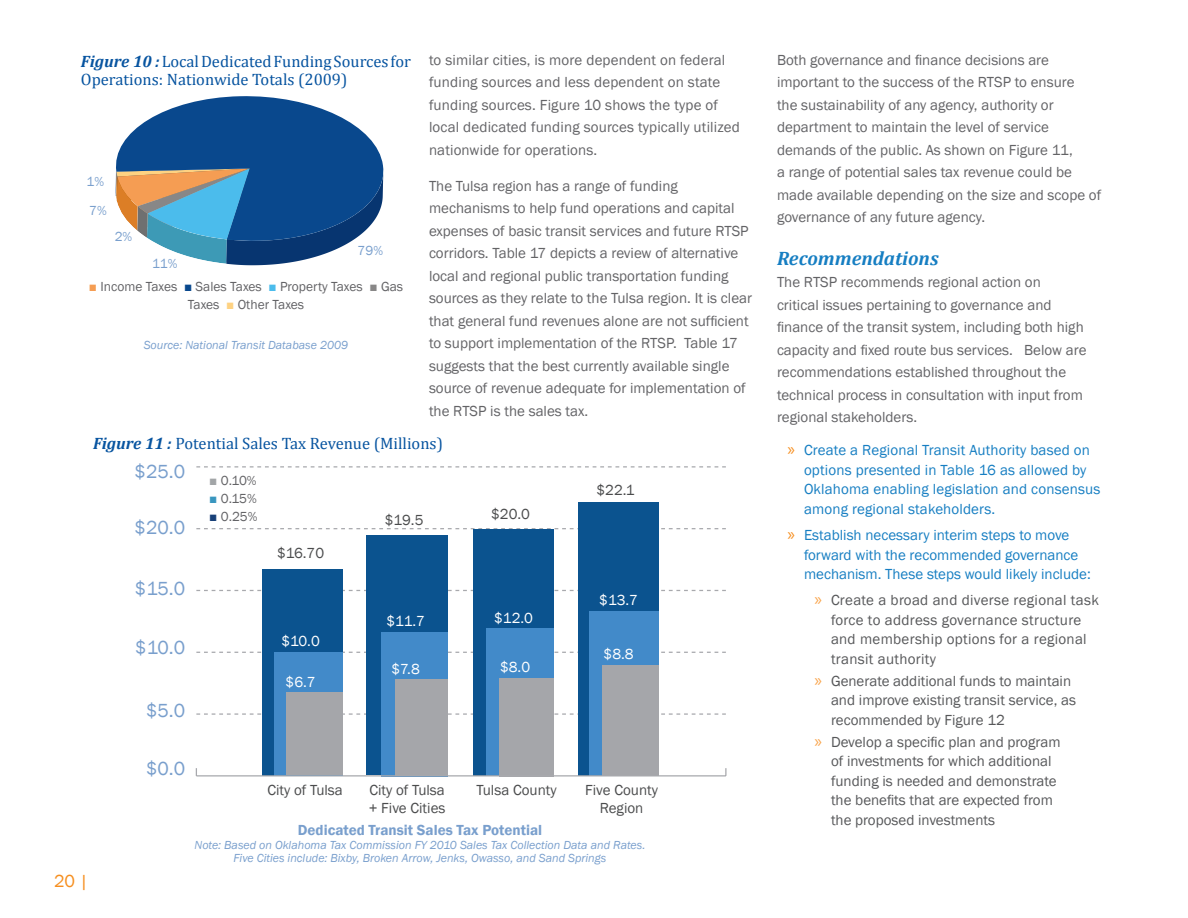
<style>
.page{position:relative;width:1188px;height:918px;background:#fff}
.page>*{position:absolute;margin:0;border:0;box-sizing:border-box;transform-origin:0 0}
.t1{font:19.5px "Franklin Gothic";letter-spacing:-.005em;color:#799fcd}
.t2{font:italic 700 19.5px "Cambria";color:#167ec2}
.t3{font:18px "Franklin Gothic";color:#f68f20}
.t4{font:16.5px/18px "Cambria";color:#0754a0}
.t5{font:15px/22.5px "Franklin Gothic";color:#636366}
.t6{font:15px/19.5px "Franklin Gothic";letter-spacing:.01em;color:#167ec2}
.t7{font:15px/19.5px "Franklin Gothic";color:#57585a}
.t8{font:15px/19.5px "Franklin Gothic";letter-spacing:.02em;color:#57585a}
.t9{font:15px/18px "Franklin Gothic";color:#4b4c4d}
.t10{font:15px "Franklin Gothic";letter-spacing:-.01em;color:#fff}
.t11{font:600 15px "Franklin Gothic";color:#799fcd}
.t12{font:13.5px/18.3px "Franklin Gothic";color:#636366;text-align:center}
.t13{font:13.5px/28.5px "Franklin Gothic";color:#799fcd}
.t14{font:italic 12px/13.5px "Franklin Gothic";color:#799fcd;text-align:center}
.s1{font-weight:700;font-style:italic}
.s2{color:#f59d53}
.s3{color:#09488d}
.s4{color:#4bbcec}
.s5{color:#888787}
.s6{color:#fed282}
.s7{color:#a2a5a7}
.s8{color:#3996bf}
.s9{color:#184078}
.s10{font-family:"Myriad Pro";font-size:18px;color:#f68f20}
.s11{font-family:"Myriad Pro";font-size:18px;color:#f9a44b}
</style>
<div class="page">
<svg style="left:115px;top:96px;width:269px;height:169px"></svg>
<svg style="left:196px;top:713px;width:530px;height:2px"></svg>
<svg style="left:196px;top:652px;width:530px;height:1px"></svg>
<svg style="left:196px;top:590px;width:530px;height:1px"></svg>
<svg style="left:196px;top:528px;width:530px;height:1px"></svg>
<svg style="left:196px;top:466px;width:530px;height:2px"></svg>
<div style="left:578px;top:503px;width:81px;height:273px;background:#0b538f"></div>
<div style="left:473px;top:529px;width:81px;height:247px;background:#0b538f"></div>
<div style="left:367px;top:536px;width:81px;height:239px;background:#0b538f"></div>
<div style="left:262px;top:569px;width:81px;height:207px;background:#0b538f"></div>
<div style="left:590px;top:612px;width:69px;height:164px;background:#428ac9"></div>
<div style="left:487px;top:628px;width:67px;height:148px;background:#428ac9"></div>
<div style="left:381px;top:632px;width:67px;height:144px;background:#428ac9"></div>
<div style="left:274px;top:652px;width:69px;height:123px;background:#428ac9"></div>
<div style="left:603px;top:666px;width:56px;height:110px;background:#a5a6aa"></div>
<div style="left:500px;top:678px;width:54px;height:99px;background:#a5a6aa"></div>
<div style="left:395px;top:680px;width:53px;height:96px;background:#a5a6aa"></div>
<div style="left:286px;top:692px;width:57px;height:83px;background:#a5a6aa"></div>
<hr style="left:196px;top:775px;width:530px;height:2px;background:#a8a9ad">
<svg style="left:725px;top:768px;width:2px;height:8px"></svg>
<p class="t4" style="left:81px;top:52px;width:332px"><span class="s1">Figure 10 :</span> Local Dedicated Funding Sources for<br>Operations: Nationwide Totals (2009)</p>
<p class="t13" style="left:86px;top:168px;width:22px">1%<br>7%</p>
<p class="t13" style="left:115px;top:222px;width:19px">2%</p>
<p class="t13" style="left:358px;top:237px;width:27px">79%</p>
<p class="t12" style="left:89px;top:278px;width:316px"><span class="s2">■</span> Income Taxes <span class="s3">■</span> Sales Taxes <span class="s4">■</span> Property Taxes <span class="s5">■</span> Gas<br>Taxes <span class="s6">■</span> Other Taxes</p>
<p class="t13" style="left:152px;top:249px;width:27px">11%</p>
<p class="t14" style="left:144px;top:338px;width:206px">Source: National Transit Database 2009</p>
<p class="t5" style="left:429px;top:49px;width:312px">to similar cities, is more dependent on federal funding sources and less dependent on state funding sources. Figure 10 shows the type of local dedicated funding sources typically utilized nationwide for operations.</p>
<p class="t5" style="left:429px;top:175px;width:325px">The Tulsa region has a range of funding mechanisms to help fund operations and capital expenses of basic transit services and future RTS P corridors. Table 17 depicts a review of alternative local and regional public transportation funding sources as they relate to the Tulsa region. It is clear that general fund revenues alone are not sufficient to support implementation of the RTSP. Table 17 suggests that the best currently available single source of revenue adequate for implementation of the RTS P is the sales tax.</p>
<p class="t4" style="left:93px;top:434px;width:351px"><span class="s1">Figure 11 :</span> Potential Sales Tax Revenue (Millions)</p>
<h1 class="t1" style="left:135px;top:459px;width:52px">$25.0</h1>
<h1 class="t1" style="left:135px;top:515px;width:52px">$20.0</h1>
<h1 class="t1" style="left:135px;top:576px;width:52px">$15.0</h1>
<h1 class="t1" style="left:135px;top:636px;width:51px">$10.0</h1>
<h1 class="t1" style="left:146px;top:699px;width:41px">$5.0</h1>
<h1 class="t1" style="left:146px;top:756px;width:41px">$0.0</h1>
<p class="t12" style="left:209px;top:471px;width:49px"><span class="s7">■</span> 0.10%</p>
<p class="t12" style="left:209px;top:490px;width:49px"><span class="s8">■</span> 0.15%</p>
<p class="t12" style="left:209px;top:508px;width:50px"><span class="s9">■</span> 0.25%</p>
<p class="t9" style="left:277px;top:544px;width:49px">$16.70</p>
<p class="t10" style="left:281px;top:631px;width:40px">$10.0</p>
<p class="t10" style="left:286px;top:673px;width:32px">$6.7</p>
<p class="t9" style="left:385px;top:511px;width:40px">$19.5</p>
<p class="t9" style="left:491px;top:505px;width:40px">$20.0</p>
<p class="t10" style="left:386px;top:612px;width:40px">$11.7</p>
<p class="t10" style="left:494px;top:608px;width:40px">$12.0</p>
<p class="t10" style="left:391px;top:660px;width:30px">$7.8</p>
<p class="t10" style="left:500px;top:658px;width:32px">$8.0</p>
<p class="t9" style="left:596px;top:481px;width:40px">$22.1</p>
<p class="t10" style="left:599px;top:591px;width:40px">$13.7</p>
<p class="t10" style="left:604px;top:645px;width:32px">$8.8</p>
<p class="t9" style="left:267px;top:781px;width:77px">City of Tulsa</p>
<p class="t9" style="left:369px;top:781px;width:78px">City of Tulsa + Five Cities</p>
<p class="t9" style="left:477px;top:781px;width:82px">Tulsa County</p>
<p class="t9" style="left:585px;top:781px;width:74px;text-align:center">Five County<br>Region</p>
<p class="t3" style="left:54px;top:870px;width:36px">20 |</p>
<p class="t11" style="left:298px;top:821px;width:246px">Dedicated Transit Sales Tax Potential</p>
<p class="t14" style="left:195px;top:838px;width:452px">Note: Based on Oklahoma Tax Commission FY 2010 Sales Tax Collection Data and Rates.<br>Five Cities include: Bixby, Broken Arrow, Jenks, Owasso, and Sand Springs</p>
<p class="t5" style="left:777px;top:49px;width:326px">Both governance and finance decisions are important to the success of the RTS P to ensure<br>the sustainability of any agency, authority or department to maintain the level of service demands of the public. As shown on Figure 11,<br>a range of potential sales tax revenue could be made available depending on the size and scope of governance of any future agency.</p>
<h1 class="t2" style="left:777px;top:244px;width:163px">Recommendations</h1>
<p class="t5" style="left:777px;top:271px;width:311px">The RTSP recommends regional action on<br>critical issues pertaining to governance and finance of the transit system, including both high capacity and fixed route bus services. Below are recommendations established throughout the technical process in consultation with input from regional stakeholders.</p>
<p class="t6" style="left:804px;top:441px;width:298px;text-indent:-17px"><span class="s10">»</span> Create a Regional Transit Authority based on options presented in Table 16 as allowed by Oklahoma enabling legislation and consensus among regional stakeholders.</p>
<p class="t6" style="left:804px;top:526px;width:288px;text-indent:-17px"><span class="s10">»</span> Establish necessary interim steps to move forward with the recommended governance mechanism. These steps would likely include:</p>
<p class="t8" style="left:831px;top:591px;width:269px;text-indent:-17px"><span class="s11">»</span> Create a broad and diverse regional task force to address governance structure and membership options for a regional transit authority</p>
<p class="t7" style="left:831px;top:671px;width:247px;text-indent:-17px"><span class="s11">»</span> Generate additional funds to maintain and improve existing transit service, as recommended by Figure 12</p>
<p class="t7" style="left:831px;top:732px;width:231px;text-indent:-17px"><span class="s11">»</span> Develop a specific plan and program of investments for which additional funding is needed and demonstrate the benefits that are expected from the proposed investments</p>
</div>
